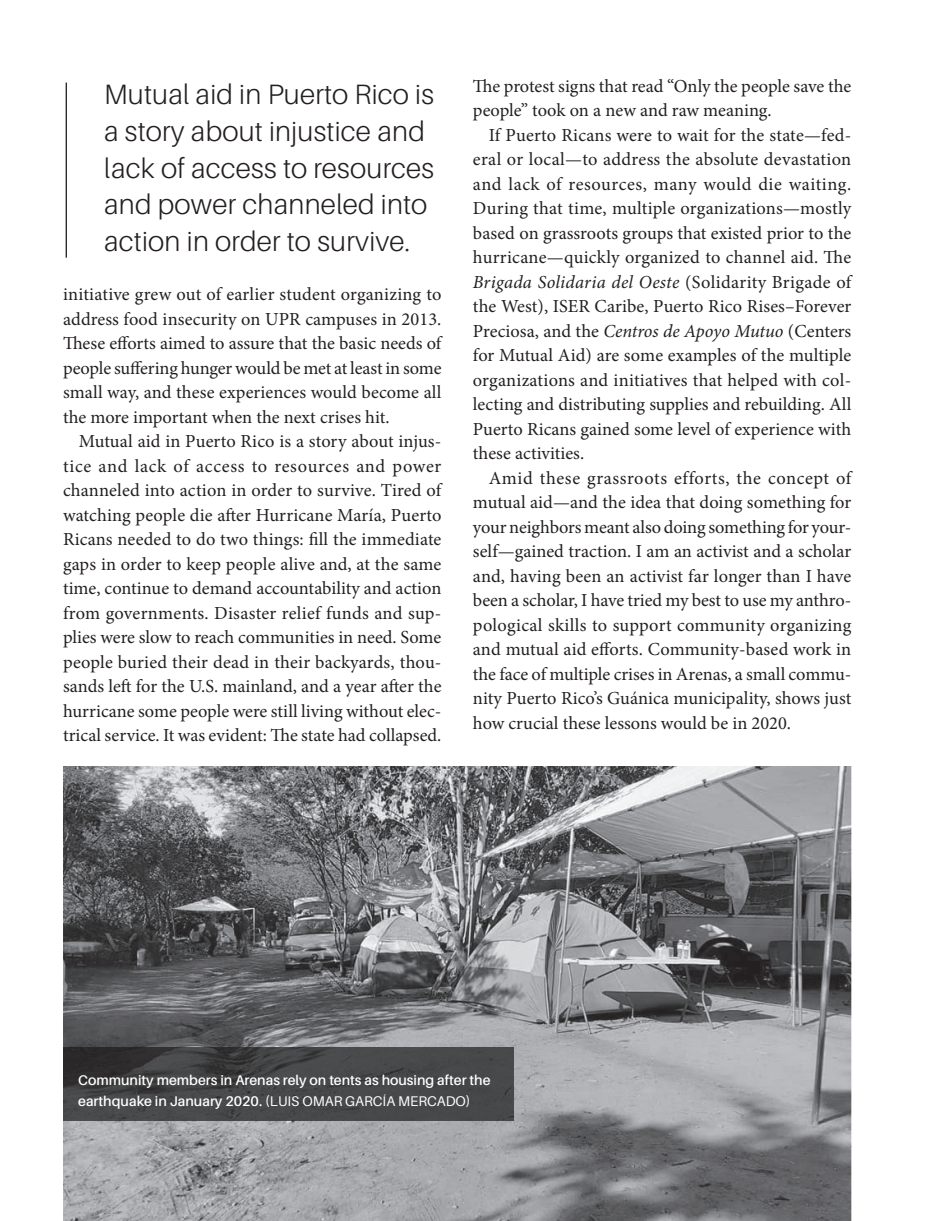
<style>
.page{position:relative;width:938px;height:1221px;background:#fff}
.page>*{position:absolute;margin:0;border:0;box-sizing:border-box;transform-origin:0 0}
.t1{font:300 28px/36.8px "Aileron";letter-spacing:.01em;color:#231f20}
.t2{font:18.38px/24.5px "Minion Pro";color:#231f20;text-align:justify}
.t3{font:600 14px/21px "Aileron";color:#fff}
.s1{font-style:italic}
.s2{font-weight:400}
</style>
<div class="page">
<img style="left:63px;top:766px;width:788px;height:454px">
<hr style="left:66px;top:83px;width:1px;height:175px;background:#231f20">
<img style="left:63px;top:1047px;width:450px;height:73px">
<h1 class="t1" style="left:104px;top:76px;width:331px">Mutual aid in Puerto Rico is a story about injustice and lack of access to resources and power channeled into action in order to survive.</h1>
<p class="t2" style="left:63px;top:282px;width:380px">initiative grew out of earlier student organizing to address food insecurity on UPR campuses in 2013.<br>These efforts aimed to assure that the basic needs of people suffering hunger would be met at least in some small way, and these experiences would become all the more important when the next crises hit.</p>
<p class="t2" style="left:63px;top:429px;width:380px;text-indent:16px">Mutual aid in Puerto Rico is a story about injus&shy;tice and lack of access to resources and power channeled into action in order to survive. Tired of watching people die after Hurricane María, Puerto Ricans needed to do two things: fill the immediate gaps in order to keep people alive and, at the same time, continue to demand accountability and action from governments. Disaster relief funds and sup&shy;plies were slow to reach communities in need. Some people buried their dead in their backyards, thou&shy;sands left for the U.S. mainland, and a year after the hurricane some people were still living without elec&shy;trical service. It was evident: The state had collapsed.</p>
<p class="t2" style="left:473px;top:74px;width:380px">The protest signs that read “Only the people save the people” took on a new and raw meaning.</p>
<p class="t2" style="left:473px;top:123px;width:380px;text-indent:16px">If Puerto Ricans were to wait for the state—fed&shy;eral or local—to address the absolute devastation and lack of resources, many would die waiting.<br>During that time, multiple organizations—mostly based on grassroots groups that existed prior to the hurricane—quickly organized to channel aid. The <span class="s1">Brigada Solidaria del Oeste</span> (Solidarity Brigade of the West), ISER Caribe, Puerto Rico Rises–Forever Preciosa, and the <span class="s1">Centros de Apoyo Mutuo</span> (Centers for Mutual Aid) are some examples of the multiple organizations and initiatives that helped with col&shy;lecting and distributing supplies and rebuilding. All Puerto Ricans gained some level of experience with these activities.</p>
<p class="t2" style="left:473px;top:466px;width:380px;text-indent:16px">Amid these grassroots efforts, the concept of mutual aid—and the idea that doing something for your neighbors meant also doing something for your&shy;self—gained traction. I am an activist and a scholar and, having been an activist far longer than I have been a scholar, I have tried my best to use my anthro&shy;pological skills to support community organizing and mutual aid efforts. Community-based work in the face of multiple crises in Arenas, a small commu&shy;nity Puerto Rico’s Guánica municipality, shows just how crucial these lessons would be in 2020.</p>
<p class="t3" style="left:78px;top:1069px;width:414px">Community members in Arenas rely on tents as housing after the earthquake in January 2020. (<span class="s2">LUIS OMAR GARCÍA MERCADO</span>)</p>
</div>
